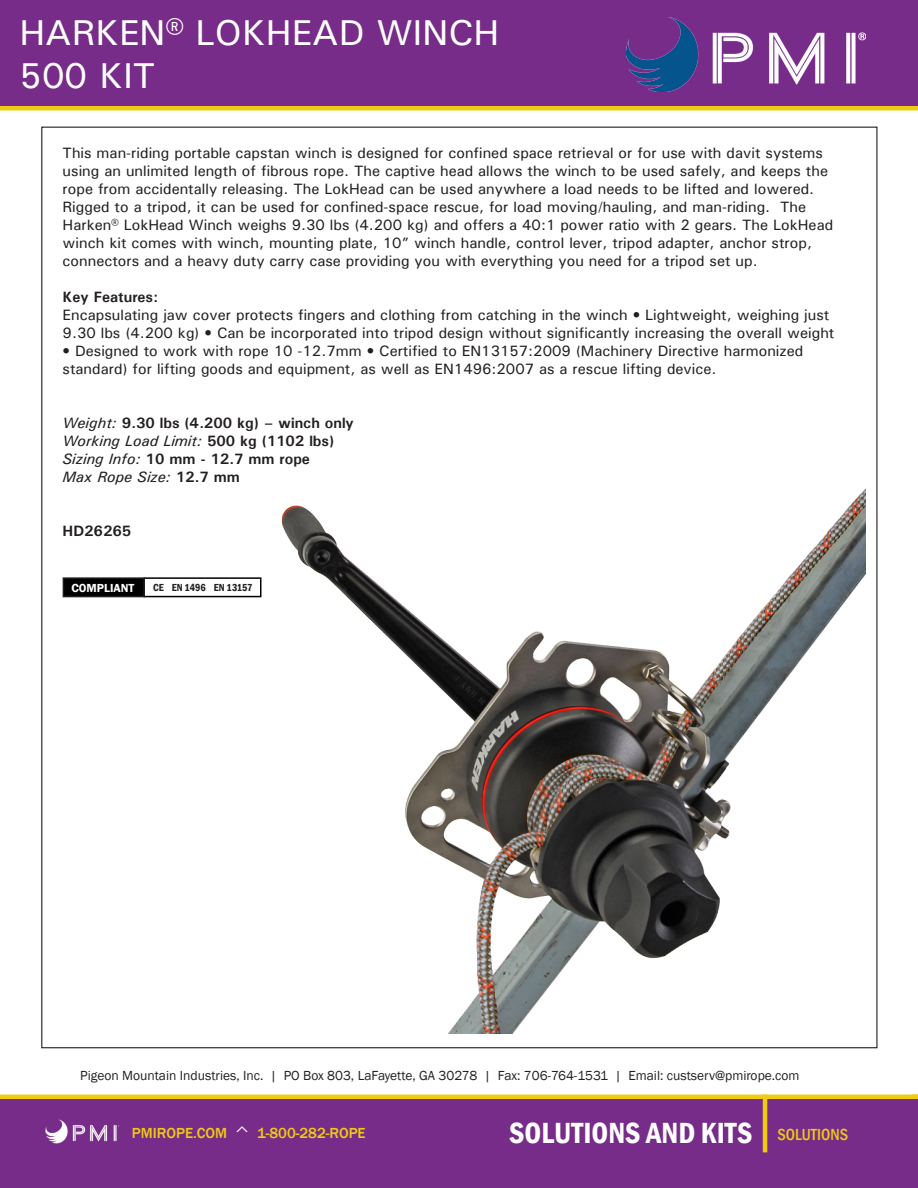
<style>
.page{position:relative;width:918px;height:1188px;background:#fff}
.page>*{position:absolute;margin:0;border:0;box-sizing:border-box;transform-origin:0 0}
.t1{font:500 36px "Univers";color:#fff}
.t2{font:600 condensed 30px "Franklin Gothic";color:#fff}
.t3{font:500 condensed 16.5px "Franklin Gothic";color:#efcb13}
.t4{font:500 15px/18px "Univers";color:#231f20}
.t5{font:700 15px "Univers";color:#231f20}
.t6{font:italic 500 15px "Univers";color:#231f20}
.t7{font:500 15px "Franklin Gothic";color:#efcb13}
.t8{font:13.5px "Franklin Gothic";color:#231f20}
.t9{font:600 12px "Franklin Gothic";color:#fff}
.t10{font:600 condensed 10.5px "Franklin Gothic";color:#231f20}
.s1{font-weight:500;font-style:italic}
.s2{font-weight:700;font-style:normal}
</style>
<div class="page">
<div style="left:0;top:1097px;width:918px;height:91px;background:#772c89"></div>
<img style="left:45px;top:1119px;width:74px;height:25px">
<hr style="left:0;top:1095px;width:918px;height:4px;background:#efcb13">
<hr style="left:763px;top:1095px;width:4px;height:57px;background:#efcb13">
<div style="left:0;top:0;width:918px;height:108px;background:#772c89"></div>
<div style="left:0;top:106px;width:918px;height:5px;background:#efcb13"></div>
<img style="left:626px;top:17px;width:239px;height:74px">
<img style="left:281px;top:489px;width:584px;height:545px">
<div style="left:143px;top:577px;width:119px;height:20px;border:2px solid #000"></div>
<div style="left:63px;top:578px;width:81px;height:19px;background:#000"></div>
<div style="left:63px;top:577px;width:82px;height:20px;border:2px solid #231f20"></div>
<p class="t1" style="left:19px;top:10px;width:482px">HARKEN® LOKHEAD WINCH</p>
<p class="t1" style="left:19px;top:53px;width:138px">500 KIT</p>
<p class="t4" style="left:63px;top:144px;width:772px">This man-riding portable capstan winch is designed for confined space retrieval or for use with davit systems using an unlimited length of fibrous rope. The captive head allows the winch to be used safely, and keeps the rope from accidentally releasing. The LokHead can be used anywhere a load needs to be lifted and lowered.<br>Rigged to a tripod, it can be used for confined-space rescue, for load moving/hauling, and man-riding. The Harken® LokHead Winch weighs 9.30 lbs (4.200 kg) and offers a 40:1 power ratio with 2 gears. The LokHead winch kit comes with winch, mounting plate, 10” winch handle, control lever, tripod adapter, anchor strop, connectors and a heavy duty carry case providing you with everything you need for a tripod set up.</p>
<p class="t5" style="left:63px;top:288px;width:97px">Key Features:</p>
<p class="t4" style="left:63px;top:306px;width:773px">Encapsulating jaw cover protects fingers and clothing from catching in the winch • Lightweight, weighing just<br>9.30 lbs (4.200 kg) • Can be incorporated into tripod design without significantly increasing the overall weight</p>
<p class="t4" style="left:63px;top:342px;width:742px">• Designed to work with rope 10 -12.7mm • Certified to EN13157:2009 (Machinery Directive harmonized standard) for lifting goods and equipment, as well as EN1496:2007 as a rescue lifting device.</p>
<p class="t5" style="left:63px;top:414px;width:293px"><span class="s1">Weight:</span> 9.30 lbs (4.200 kg) – winch only</p>
<p class="t6" style="left:63px;top:431px;width:273px">Working Load Limit: <span class="s2">500 kg (1102 lbs)</span></p>
<p class="t5" style="left:63px;top:450px;width:249px"><span class="s1">Sizing Info:</span> 10 mm - 12.7 mm rope</p>
<p class="t6" style="left:63px;top:467px;width:179px">Max Rope Size: <span class="s2">12.7 mm</span></p>
<p class="t5" style="left:63px;top:522px;width:70px">HD26265</p>
<p class="t9" style="left:71px;top:580px;width:65px">COMPLIANT</p>
<p class="t10" style="left:153px;top:581px;width:101px">CE EN 1496 EN 13157</p>
<p class="t8" style="left:80px;top:1067px;width:721px">Pigeon Mountain Industries, Inc. | PO Box 803, LaFayette, GA 30278 | Fax: 706-764-1531 | Email: custserv@pmirope.com</p>
<p class="t7" style="left:132px;top:1123px;width:97px">PMIROPE.COM</p>
<p class="t7" style="left:257px;top:1123px;width:110px">1-800-282-ROPE</p>
<p class="t2" style="left:509px;top:1113px;width:245px">SOLUTIONS AND KITS</p>
<p class="t3" style="left:778px;top:1124px;width:72px">SOLUTIONS</p>
</div>
